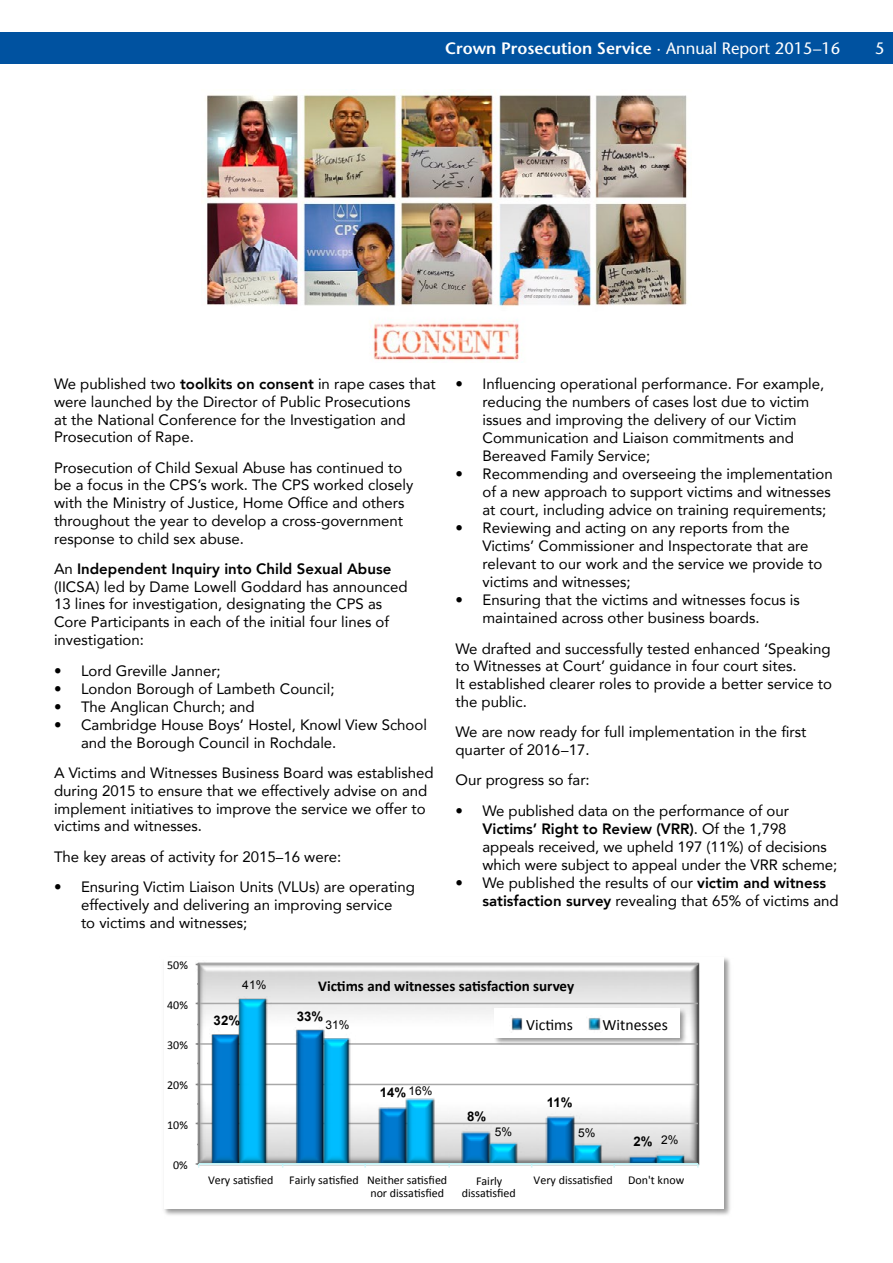
<style>
.page{position:relative;width:893px;height:1263px;background:#fff}
.page>*{position:absolute;margin:0;border:0;box-sizing:border-box;transform-origin:0 0}
.t1{font:600 16.5px "Stone Sans";color:#fff}
.t2{font:16.5px "Stone Sans";color:#fff}
.t3{font:15.75px "Calibri";color:#000}
.Body_copy{font:15px/17.7px "Avenir";color:#000}
.t4{font:700 15px "Calibri";color:#000}
.t5{font:700 13.2px "Arial";color:#000}
.t6{font:12px/13.5px "Calibri";color:#000;text-align:right}
.t7{font:12px "Arial";color:#000}
.s1{font-weight:400}
.s2{font-weight:800}
</style>
<div class="page">
<img style="left:206px;top:94px;width:482px;height:267px">
<img style="left:164px;top:958px;width:566px;height:257px">
<div style="left:164px;top:957px;width:560px;height:251px;background:#fff"></div>
<img style="left:196px;top:962px;width:504px;height:203px">
<hr style="left:199px;top:1123px;width:499px;height:1px;background:#a8a8a8">
<hr style="left:199px;top:1084px;width:499px;height:1px;background:#a8a8a8">
<hr style="left:199px;top:1043px;width:499px;height:2px;background:#a8a8a8">
<hr style="left:199px;top:1003px;width:499px;height:1px;background:#a8a8a8">
<hr style="left:199px;top:964px;width:499px;height:1px;background:#a8a8a8">
<img style="left:209px;top:1027px;width:27px;height:136px">
<img style="left:236px;top:996px;width:450px;height:167px">
<hr style="left:199px;top:964px;width:1px;height:200px;background:#878787">
<svg style="left:196px;top:1163px;width:503px;height:5px"></svg>
<img style="left:490px;top:1005px;width:199px;height:43px">
<div style="left:494px;top:1009px;width:185px;height:29px;background:#fff"></div>
<img style="left:511px;top:1017px;width:12px;height:14px">
<img style="left:588px;top:1018px;width:13px;height:12px">
<div style="left:0;top:33px;width:893px;height:31px;background:#0052a0"></div>
<p class="t1" style="left:445px;top:38px;width:397px">Crown Prosecution Service <span class="s1">· Annual Report 2015–16</span></p>
<p class="t2" style="left:875px;top:38px;width:11px">5</p>
<p class="Body_copy" style="left:54px;top:375px;width:383px">We published two <span class="s2">toolkits on consent</span> in rape cases that were launched by the Director of Public Prosecutions<br>at the National Conference for the Investigation and Prosecution of Rape.</p>
<p class="Body_copy" style="left:54px;top:458px;width:361px">Prosecution of Child Sexual Abuse has continued to be a focus in the CPS’s work. The CPS worked closely with the Ministry of Justice, Home Office and others throughout the year to develop a cross-government response to child sex abuse.</p>
<p class="Body_copy" style="left:54px;top:559px;width:355px">An <span class="s2">Independent Inquiry into Child Sexual Abuse </span>(IICSA) led by Dame Lowell Goddard has announced 13 lines for investigation, designating the CPS as Core Participants in each of the initial four lines of investigation:</p>
<p class="Body_copy" style="left:54px;top:661px;width:168px">• Lord Greville Janner;</p>
<p class="Body_copy" style="left:54px;top:679px;width:282px">• London Borough of Lambeth Council;</p>
<p class="Body_copy" style="left:54px;top:697px;width:202px">• The Anglican Church; and</p>
<p class="Body_copy" style="left:81px;top:715px;width:348px;text-indent:-27px">• Cambridge House Boys’ Hostel, Knowl View School and the Borough Council in Rochdale.</p>
<p class="Body_copy" style="left:54px;top:763px;width:381px">A Victims and Witnesses Business Board was established during 2015 to ensure that we effectively advise on and implement initiatives to improve the service we offer to victims and witnesses.</p>
<p class="Body_copy" style="left:54px;top:847px;width:289px">The key areas of activity for 2015–16 were:</p>
<p class="Body_copy" style="left:81px;top:878px;width:336px;text-indent:-27px">• Ensuring Victim Liaison Units (VLUs) are operating effectively and delivering an improving service<br>to victims and witnesses;</p>
<p class="t6" style="left:167px;top:958px;width:22px">50%</p>
<p class="Body_copy" style="left:482px;top:375px;width:343px;text-indent:-27px">• Influencing operational performance. For example, reducing the numbers of cases lost due to victim issues and improving the delivery of our Victim Communication and Liaison commitments and Bereaved Family Service;</p>
<p class="Body_copy" style="left:482px;top:465px;width:352px;text-indent:-27px">• Recommending and overseeing the implementation of a new approach to support victims and witnesses at court, including advice on training requirements;</p>
<p class="Body_copy" style="left:482px;top:519px;width:341px;text-indent:-27px">• Reviewing and acting on any reports from the Victims’ Commissioner and Inspectorate that are relevant to our work and the service we provide to victims and witnesses;</p>
<p class="Body_copy" style="left:482px;top:591px;width:319px;text-indent:-27px">• Ensuring that the victims and witnesses focus is maintained across other business boards.</p>
<p class="Body_copy" style="left:455px;top:639px;width:378px">We drafted and successfully tested enhanced ‘Speaking to Witnesses at Court’ guidance in four court sites.<br>It established clearer roles to provide a better service to the public.</p>
<p class="Body_copy" style="left:455px;top:723px;width:352px">We are now ready for full implementation in the first quarter of 2016–17.</p>
<p class="Body_copy" style="left:455px;top:771px;width:136px">Our progress so far:</p>
<p class="Body_copy" style="left:482px;top:801px;width:356px;text-indent:-27px">• We published data on the performance of our <span class="s2">Victims’ Right to Review (VRR)</span>. Of the 1,798 appeals received, we upheld 197 (11%) of decisions which were subject to appeal under the VRR scheme;</p>
<p class="Body_copy" style="left:482px;top:873px;width:358px;text-indent:-27px">• We published the results of our <span class="s2">victim and witness satisfaction survey</span> revealing that 65% of victims and</p>
<p class="t6" style="left:167px;top:998px;width:22px">40%</p>
<p class="t6" style="left:167px;top:1038px;width:22px">30%</p>
<p class="t6" style="left:167px;top:1078px;width:22px">20%</p>
<p class="t6" style="left:167px;top:1118px;width:22px">10%</p>
<p class="t6" style="left:173px;top:1158px;width:16px">0%</p>
<p class="t7" style="left:242px;top:977px;width:26px">41%</p>
<p class="t4" style="left:318px;top:976px;width:257px">Victims and witnesses satisfaction survey</p>
<p class="t5" style="left:214px;top:1012px;width:28px">32%</p>
<p class="t5" style="left:297px;top:1008px;width:28px">33%</p>
<p class="t7" style="left:325px;top:1017px;width:26px">31%</p>
<p class="t7" style="left:408px;top:1083px;width:26px">16%</p>
<p class="t5" style="left:380px;top:1084px;width:28px">14%</p>
<p class="t3" style="left:526px;top:1014px;width:48px">Vic/ms</p>
<p class="t3" style="left:603px;top:1014px;width:67px">Witnesses</p>
<p class="t5" style="left:467px;top:1108px;width:21px">8%</p>
<p class="t5" style="left:547px;top:1094px;width:27px">11%</p>
<p class="t7" style="left:495px;top:1123px;width:19px">5%</p>
<p class="t7" style="left:578px;top:1125px;width:19px">5%</p>
<p class="t5" style="left:633px;top:1132px;width:21px">2%</p>
<p class="t7" style="left:661px;top:1132px;width:19px">2%</p>
<p class="t6" style="left:208px;top:1173px;width:67px">Very sa/sfied</p>
<p class="t6" style="left:289px;top:1173px;width:160px">Fairly sa/sfied Neither sa/sfied nor dissa/sfied</p>
<p class="t6" style="left:534px;top:1173px;width:81px">Very dissa/sfied</p>
<p class="t6" style="left:628px;top:1173px;width:58px">Don't know</p>
<p class="t6" style="left:462px;top:1174px;width:55px;line-height:12.5px;text-align:center">Fairly dissatisfied</p>
</div>
